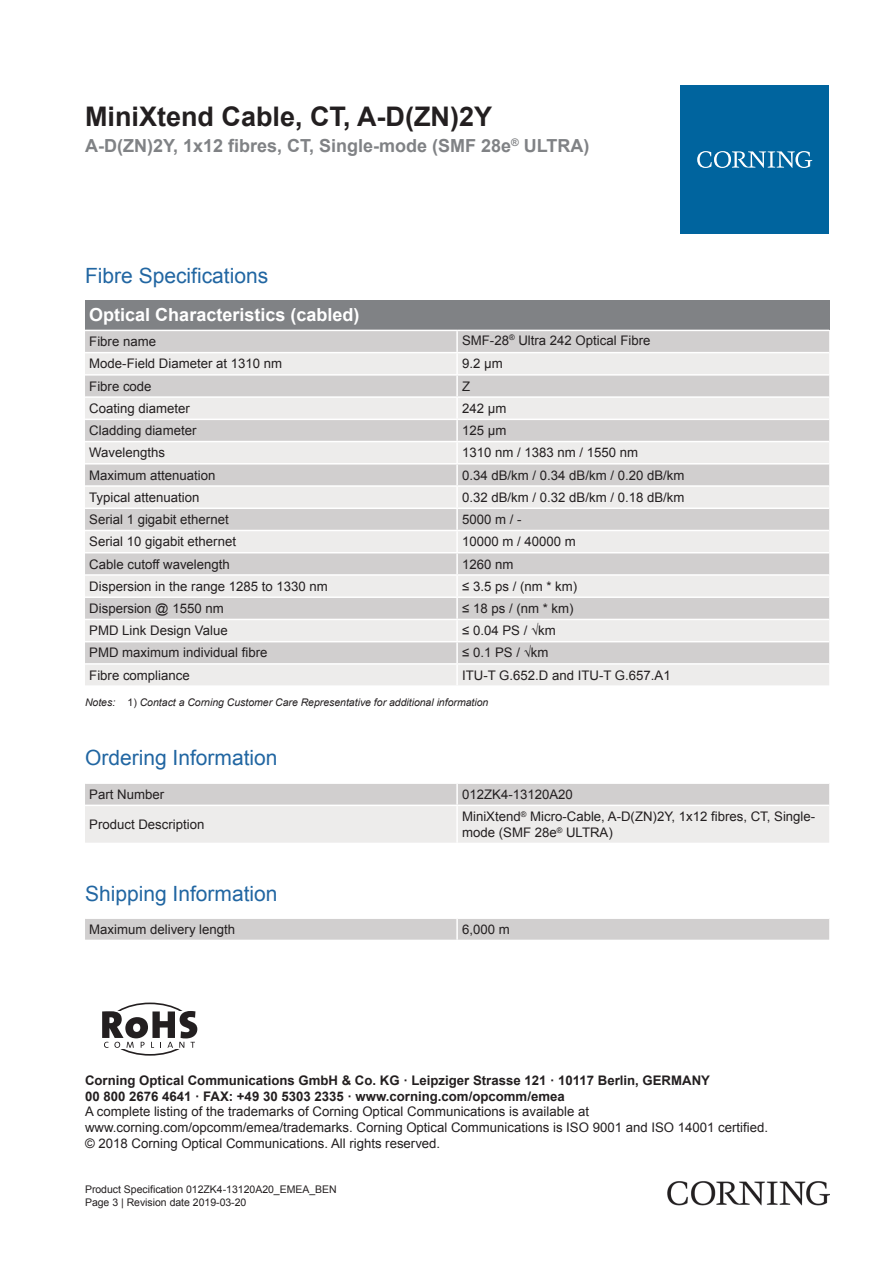
<style>
.page{position:relative;width:893px;height:1263px;background:#fff}
.page>*{position:absolute;margin:0;border:0;box-sizing:border-box;transform-origin:0 0}
.t1{font:700 27px "Arial";color:#231f20}
.t2{font:21px "Arial";color:#2166a2}
.t3{font:700 18px "Arial";color:#808285}
.t4{font:700 18px "Arial";color:#fff}
.t5{font:13.2px/15.9px "Arial";color:#231f20}
.t6{font:700 13.2px/15.9px "Arial";color:#231f20}
.t7{font:italic 10.5px "Arial";color:#231f20}
.t8{font:10.5px/12.6px "Arial";color:#231f20}
.s1{font-style:normal}
</style>
<div class="page">
<div style="left:85px;top:300px;width:744px;height:30px;background:#808285"></div>
<div style="left:85px;top:331px;width:744px;height:21px;background:#d1cfcf"></div>
<svg style="left:85px;top:353px;width:744px;height:332px;background:#e0dede"></svg>
<hr style="left:456px;top:331px;width:2px;height:21px;background:#fff">
<hr style="left:456px;top:353px;width:2px;height:21px;background:#fff">
<hr style="left:456px;top:376px;width:2px;height:20px;background:#fff">
<hr style="left:456px;top:398px;width:2px;height:21px;background:#fff">
<hr style="left:456px;top:420px;width:2px;height:21px;background:#fff">
<hr style="left:456px;top:442px;width:2px;height:21px;background:#fff">
<hr style="left:456px;top:464px;width:2px;height:21px;background:#fff">
<hr style="left:456px;top:487px;width:2px;height:20px;background:#fff">
<hr style="left:456px;top:509px;width:2px;height:21px;background:#fff">
<hr style="left:456px;top:531px;width:2px;height:21px;background:#fff">
<hr style="left:456px;top:553px;width:2px;height:21px;background:#fff">
<hr style="left:456px;top:576px;width:2px;height:20px;background:#fff">
<hr style="left:456px;top:598px;width:2px;height:21px;background:#fff">
<hr style="left:456px;top:620px;width:2px;height:21px;background:#fff">
<hr style="left:456px;top:642px;width:2px;height:21px;background:#fff">
<hr style="left:456px;top:665px;width:2px;height:20px;background:#fff">
<hr style="left:85px;top:374px;width:372px;height:2px;background:#fff">
<hr style="left:457px;top:374px;width:372px;height:2px;background:#fff">
<hr style="left:85px;top:396px;width:372px;height:2px;background:#fff">
<hr style="left:457px;top:396px;width:372px;height:2px;background:#fff">
<hr style="left:85px;top:419px;width:372px;height:1px;background:#fff">
<hr style="left:457px;top:419px;width:372px;height:1px;background:#fff">
<hr style="left:85px;top:441px;width:372px;height:1px;background:#fff">
<hr style="left:457px;top:441px;width:372px;height:1px;background:#fff">
<hr style="left:85px;top:463px;width:372px;height:1px;background:#fff">
<hr style="left:457px;top:463px;width:372px;height:1px;background:#fff">
<hr style="left:85px;top:485px;width:372px;height:2px;background:#fff">
<hr style="left:457px;top:485px;width:372px;height:2px;background:#fff">
<hr style="left:85px;top:507px;width:372px;height:2px;background:#fff">
<hr style="left:457px;top:507px;width:372px;height:2px;background:#fff">
<hr style="left:85px;top:530px;width:372px;height:1px;background:#fff">
<hr style="left:457px;top:530px;width:372px;height:1px;background:#fff">
<hr style="left:85px;top:552px;width:372px;height:1px;background:#fff">
<hr style="left:457px;top:552px;width:372px;height:1px;background:#fff">
<hr style="left:85px;top:574px;width:372px;height:2px;background:#fff">
<hr style="left:457px;top:574px;width:372px;height:2px;background:#fff">
<hr style="left:85px;top:596px;width:372px;height:2px;background:#fff">
<hr style="left:457px;top:596px;width:372px;height:2px;background:#fff">
<hr style="left:85px;top:619px;width:372px;height:1px;background:#fff">
<hr style="left:457px;top:619px;width:372px;height:1px;background:#fff">
<hr style="left:85px;top:641px;width:372px;height:1px;background:#fff">
<hr style="left:457px;top:641px;width:372px;height:1px;background:#fff">
<hr style="left:85px;top:663px;width:372px;height:2px;background:#fff">
<hr style="left:457px;top:663px;width:372px;height:2px;background:#fff">
<svg style="left:85px;top:784px;width:744px;height:59px;background:#e3e1e1"></svg>
<hr style="left:456px;top:784px;width:2px;height:21px;background:#fff">
<hr style="left:456px;top:806px;width:2px;height:37px;background:#fff">
<hr style="left:85px;top:805px;width:372px;height:1px;background:#fff">
<hr style="left:457px;top:805px;width:372px;height:1px;background:#fff">
<div style="left:85px;top:919px;width:744px;height:21px;background:#d1cfcf"></div>
<hr style="left:456px;top:919px;width:2px;height:21px;background:#fff">
<div style="left:680px;top:85px;width:149px;height:149px;background:#00649e"></div>
<svg style="left:697px;top:151px;width:115px;height:17px"></svg>
<img style="left:668px;top:1181px;width:161px;height:24px">
<div style="left:105px;top:1002px;width:90px;height:54px;border:2px solid #231f20;border-radius:50%"></div>
<div style="left:85px;top:1011px;width:123px;height:38px;background:#fff"></div>
<svg style="left:102px;top:1011px;width:95px;height:37px"></svg>
<h1 class="t1" style="left:85px;top:97px;width:408px">MiniXtend Cable, CT, A-D(ZN)2Y</h1>
<h3 class="t3" style="left:85px;top:133px;width:506px">A-D(ZN)2Y, 1x12 fibres, CT, Single-mode (SMF 28e<sup>®</sup> ULTRA)</h3>
<h2 class="t2" style="left:85px;top:261px;width:185px">Fibre Specifications</h2>
<h3 class="t4" style="left:89px;top:302px;width:272px">Optical Characteristics (cabled)</h3>
<p class="t5" style="left:89px;top:334px;width:68px">Fibre name</p>
<p class="t5" style="left:462px;top:332px;width:190px">SMF-28<sup>®</sup> Ultra 242 Optical Fibre</p>
<p class="t5" style="left:89px;top:356px;width:194px">Mode-Field Diameter at 1310 nm</p>
<p class="t5" style="left:462px;top:356px;width:42px">9.2 µm</p>
<p class="t5" style="left:89px;top:378px;width:64px">Fibre code</p>
<p class="t5" style="left:462px;top:378px;width:10px">Z</p>
<p class="t5" style="left:89px;top:400px;width:102px">Coating diameter</p>
<p class="t5" style="left:462px;top:400px;width:46px">242 µm</p>
<p class="t5" style="left:89px;top:422px;width:109px">Cladding diameter</p>
<p class="t5" style="left:462px;top:422px;width:46px">125 µm</p>
<p class="t5" style="left:89px;top:445px;width:77px">Wavelengths</p>
<p class="t5" style="left:462px;top:445px;width:178px">1310 nm / 1383 nm / 1550 nm</p>
<p class="t5" style="left:89px;top:467px;width:128px">Maximum attenuation</p>
<p class="t5" style="left:462px;top:467px;width:224px">0.34 dB/km / 0.34 dB/km / 0.20 dB/km</p>
<p class="t5" style="left:89px;top:489px;width:112px">Typical attenuation</p>
<p class="t5" style="left:462px;top:489px;width:224px">0.32 dB/km / 0.32 dB/km / 0.18 dB/km</p>
<p class="t5" style="left:89px;top:511px;width:141px">Serial 1 gigabit ethernet</p>
<p class="t5" style="left:462px;top:511px;width:61px">5000 m / -</p>
<p class="t5" style="left:89px;top:534px;width:148px">Serial 10 gigabit ethernet</p>
<p class="t5" style="left:462px;top:534px;width:115px">10000 m / 40000 m</p>
<p class="t5" style="left:89px;top:556px;width:142px">Cable cutoff wavelength</p>
<p class="t5" style="left:462px;top:556px;width:53px">1260 nm</p>
<p class="t5" style="left:89px;top:578px;width:240px">Dispersion in the range 1285 to 1330 nm</p>
<p class="t5" style="left:462px;top:578px;width:117px">≤ 3.5 ps / (nm * km)</p>
<p class="t5" style="left:89px;top:600px;width:136px">Dispersion @ 1550 nm</p>
<p class="t5" style="left:462px;top:600px;width:113px">≤ 18 ps / (nm * km)</p>
<p class="t5" style="left:89px;top:623px;width:140px">PMD Link Design Value</p>
<p class="t5" style="left:462px;top:623px;width:95px">≤ 0.04 PS / √km</p>
<p class="t5" style="left:89px;top:645px;width:180px">PMD maximum individual fibre</p>
<p class="t5" style="left:462px;top:645px;width:88px">≤ 0.1 PS / √km</p>
<p class="t5" style="left:89px;top:667px;width:102px">Fibre compliance</p>
<p class="t5" style="left:462px;top:667px;width:210px">ITU-T G.652.D and ITU-T G.657.A1</p>
<p class="t7" style="left:85px;top:695px;width:405px">Notes: <span class="s1">1)</span> Contact a Corning Customer Care Representative for additional information</p>
<h2 class="t2" style="left:85px;top:744px;width:194px">Ordering Information</h2>
<p class="t5" style="left:89px;top:786px;width:76px">Part Number</p>
<p class="t5" style="left:462px;top:786px;width:112px">012ZK4-13120A20</p>
<p class="t5" style="left:89px;top:816px;width:117px">Product Description</p>
<p class="t5" style="left:462px;top:808px;width:355px">MiniXtend<sup>®</sup> Micro-Cable, A-D(ZN)2Y, 1x12 fibres, CT, Single&shy;mode (SMF 28e<sup>®</sup> ULTRA)</p>
<h2 class="t2" style="left:85px;top:879px;width:194px">Shipping Information</h2>
<p class="t5" style="left:89px;top:921px;width:147px">Maximum delivery length</p>
<p class="t5" style="left:462px;top:921px;width:49px">6,000 m</p>
<p class="t6" style="left:85px;top:1072px;width:626px">Corning Optical Communications GmbH &amp; Co. KG · Leipziger Strasse 121 · 10117 Berlin, GERMANY<br>00 800 2676 4641 · FAX: +49 30 5303 2335 · www.corning.com/opcomm/emea</p>
<p class="t5" style="left:85px;top:1104px;width:684px">A complete listing of the trademarks of Corning Optical Communications is available at www.corning.com/opcomm/emea/trademarks. Corning Optical Communications is ISO 9001 and ISO 14001 certified. © 2018 Corning Optical Communications. All rights reserved.</p>
<p class="t8" style="left:85px;top:1183px;width:253px">Product Specification 012ZK4-13120A20_EMEA_BEN<br>Page 3 | Revision date 2019-03-20</p>
</div>
